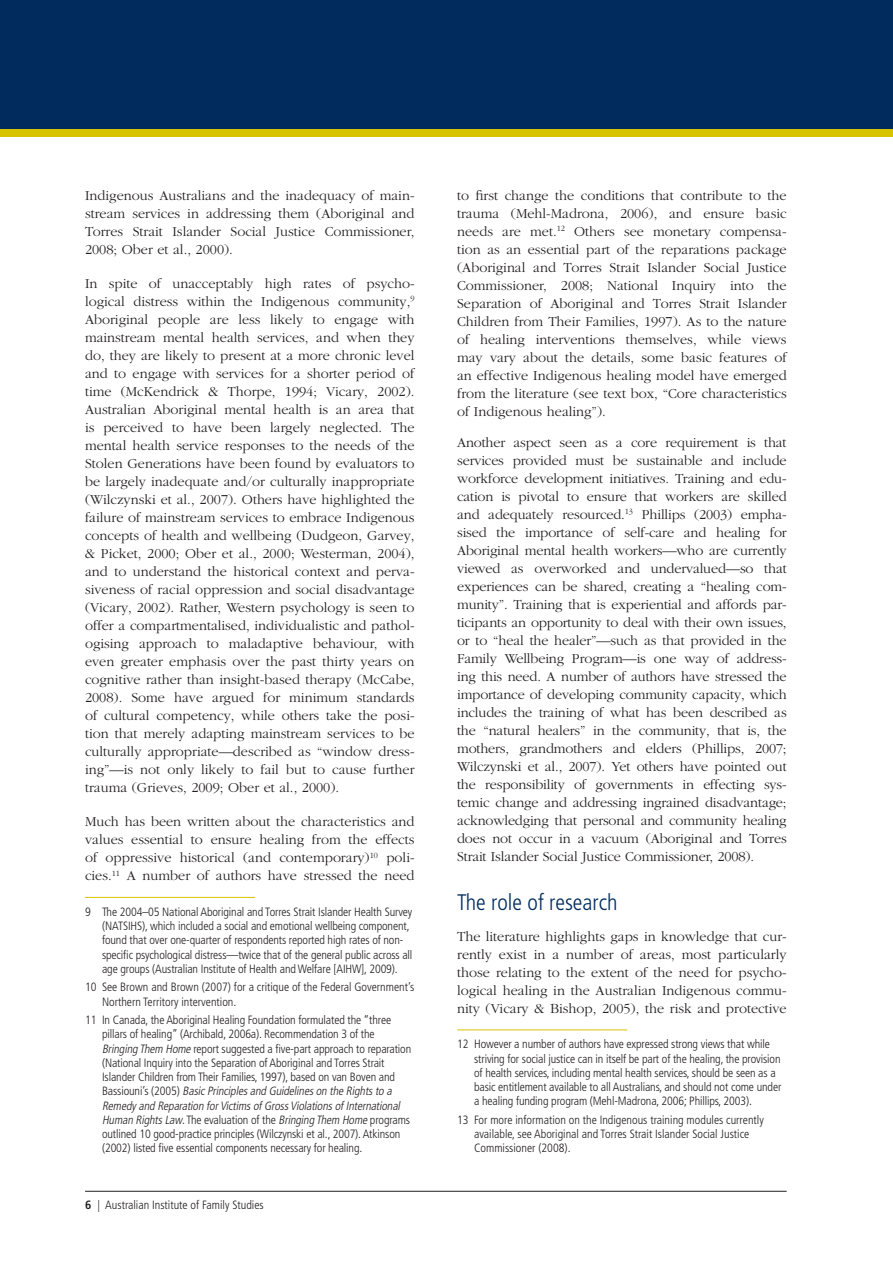
<style>
.page{position:relative;width:893px;height:1263px;background:#fff}
.page>*{position:absolute;margin:0;border:0;box-sizing:border-box;transform-origin:0 0}
.t1{font:300 condensed 22.5px "Frutiger";color:#002b5c}
.t2{font:300 14.25px/18px "Garamond";color:#231f20;text-align:justify}
.t3{font:300 condensed 12px/14.2px "Frutiger";letter-spacing:-.01em;color:#231f20}
.s1{font-style:italic}
.s2{font-weight:700}
</style>
<div class="page">
<hr style="left:85px;top:1191px;width:702px;height:1px;background:#231f20">
<div style="left:0;top:0;width:893px;height:137px;background:#d7c300"></div>
<div style="left:0;top:0;width:893px;height:128px;background:#002b5c"></div>
<hr style="left:85px;top:897px;width:170px;height:1px;background:#d7c300">
<hr style="left:457px;top:1029px;width:170px;height:1px;background:#d7c300">
<p class="t2" style="left:85px;top:187px;width:331px">Indigenous Australians and the inadequacy of main&shy;stream services in addressing them (Aboriginal and Torres Strait Islander Social Justice Commissioner, 2008; Ober et al., 2000).</p>
<p class="t2" style="left:85px;top:275px;width:331px">In spite of unacceptably high rates of psycho&shy;logical distress within the Indigenous community,<sup>9<br></sup>Aboriginal people are less likely to engage with mainstream mental health services, and when they do, they are likely to present at a more chronic level and to engage with services for a shorter period of time (McKendrick &amp; Thorpe, 1994; Vicary, 2002).<br>Australian Aboriginal mental health is an area that is perceived to have been largely neglected. The mental health service responses to the needs of the Stolen Generations have been found by evaluators to be largely inadequate and/or culturally inappropriate (Wilczynski et al., 2007). Others have highlighted the failure of mainstream services to embrace Indigenous concepts of health and wellbeing (Dudgeon, Garvey, &amp; Picket, 2000; Ober et al., 2000; Westerman, 2004), and to understand the historical context and perva&shy;siveness of racial oppression and social disadvantage (Vicary, 2002). Rather, Western psychology is seen to offer a compartmentalised, individualistic and pathol&shy;ogising approach to maladaptive behaviour, with even greater emphasis over the past thirty years on cognitive rather than insight-based therapy (McCabe, 2008). Some have argued for minimum standards of cultural competency, while others take the posi&shy;tion that merely adapting mainstream services to be culturally appropriate—described as “window dress&shy;ing”—is not only likely to fail but to cause further trauma (Grieves, 2009; Ober et al., 2000).</p>
<p class="t2" style="left:85px;top:813px;width:331px">Much has been written about the characteristics and values essential to ensure healing from the effects of oppressive historical (and contemporary)<sup>10</sup> poli&shy;cies.<sup>11</sup> A number of authors have stressed the need</p>
<p class="t3" style="left:102px;top:905px;width:312px;text-indent:-17px">9 The 2004–05 National Aboriginal and Torres Strait Islander Health Survey (NATSIHS), which included a social and emotional wellbeing component, found that over one-quarter of respondents reported high rates of non&shy;specific psychological distress—twice that of the general public across all age groups (Australian Institute of Health and Welfare [AIHW], 2009).</p>
<p class="t3" style="left:102px;top:980px;width:314px;text-indent:-17px">10 See Brown and Brown (2007) for a critique of the Federal Government’s<br>Northern Territory intervention.</p>
<p class="t3" style="left:102px;top:1013px;width:311px;text-indent:-17px">11 In Canada, the Aboriginal Healing Foundation formulated the “three pillars of healing” (Archibald, 2006a). Recommendation 3 of the <span class="s1">Bringing Them Home</span> report suggested a five-part approach to reparation (National Inquiry into the Separation of Aboriginal and Torres Strait Islander Children from Their Families, 1997), based on van Boven and<br>B a s s i o u n i ’s ( 2 0 0 5 ) <span class="s1">BasicPrinciplesand Guidelineson the Rightsto a Remedyand Reparation forVictimsofGrossViolationsofInternational Human RightsLaw</span>. Th e eva l u a t i o n of t h e <span class="s1">Bringing Them Home</span> p ro g ra m s outlined 10 good-practice principles (Wilczynski et al., 2007). Atkinson (2002) listed five essential components necessary for healing.</p>
<p class="t3" style="left:85px;top:1197px;width:180px"><span class="s2">6</span> | Australian Institute of Family Studies</p>
<p class="t2" style="left:457px;top:187px;width:331px">to first change the conditions that contribute to the trauma (Mehl-Madrona, 2006), and ensure basic needs are met.<sup>12</sup> Others see monetary compensa&shy;tion as an essential part of the reparations package (Aboriginal and Torres Strait Islander Social Justice Commissioner, 2008; National Inquiry into the Separation of Aboriginal and Torres Strait Islander Children from Their Families, 1997). As to the nature of healing interventions themselves, while views may vary about the details, some basic features of an effective Indigenous healing model have emerged from the literature (see text box, “Core characteristics of Indigenous healing”).</p>
<p class="t2" style="left:457px;top:434px;width:331px">Another aspect seen as a core requirement is that services provided must be sustainable and include workforce development initiatives. Training and edu&shy;cation is pivotal to ensure that workers are skilled and adequately resourced.<sup>13</sup> Phillips (2003) empha&shy;sised the importance of self-care and healing for Aboriginal mental health workers—who are currently viewed as overworked and undervalued—so that experiences can be shared, creating a “healing com&shy;munity”. Training that is experiential and affords par&shy;ticipants an opportunity to deal with their own issues, or to “heal the healer”—such as that provided in the Family Wellbeing Program—is one way of address&shy;ing this need. A number of authors have stressed the importance of developing community capacity, which includes the training of what has been described as the “natural healers” in the community, that is, the mothers, grandmothers and elders (Phillips, 2007; Wilczynski et al., 2007). Yet others have pointed out the responsibility of governments in effecting sys&shy;temic change and addressing ingrained disadvantage; acknowledging that personal and community healing does not occur in a vacuum (Aboriginal and Torres Strait Islander Social Justice Commissioner, 2008).</p>
<h1 class="t1" style="left:457px;top:889px;width:162px">The role of research</h1>
<p class="t2" style="left:457px;top:928px;width:331px">The literature highlights gaps in knowledge that cur&shy;rently exist in a number of areas, most particularly those relating to the extent of the need for psycho&shy;logical healing in the Australian Indigenous commu&shy;nity (Vicary &amp; Bishop, 2005), the risk and protective</p>
<p class="t3" style="left:474px;top:1037px;width:309px;text-indent:-17px">12 However a number of authors have expressed strong views that while striving for social justice can in itself be part of the healing, the provision of health services, including mental health services, should be seen as a basic entitlement available to all Australians, and should not come under a healing funding program (Mehl-Madrona, 2006; Phillips, 2003).</p>
<p class="t3" style="left:474px;top:1113px;width:291px;text-indent:-17px">13 For more information on the Indigenous training modules currently available, see Aboriginal and Torres Strait Islander Social Justice<br>Commissioner (2008).</p>
</div>
